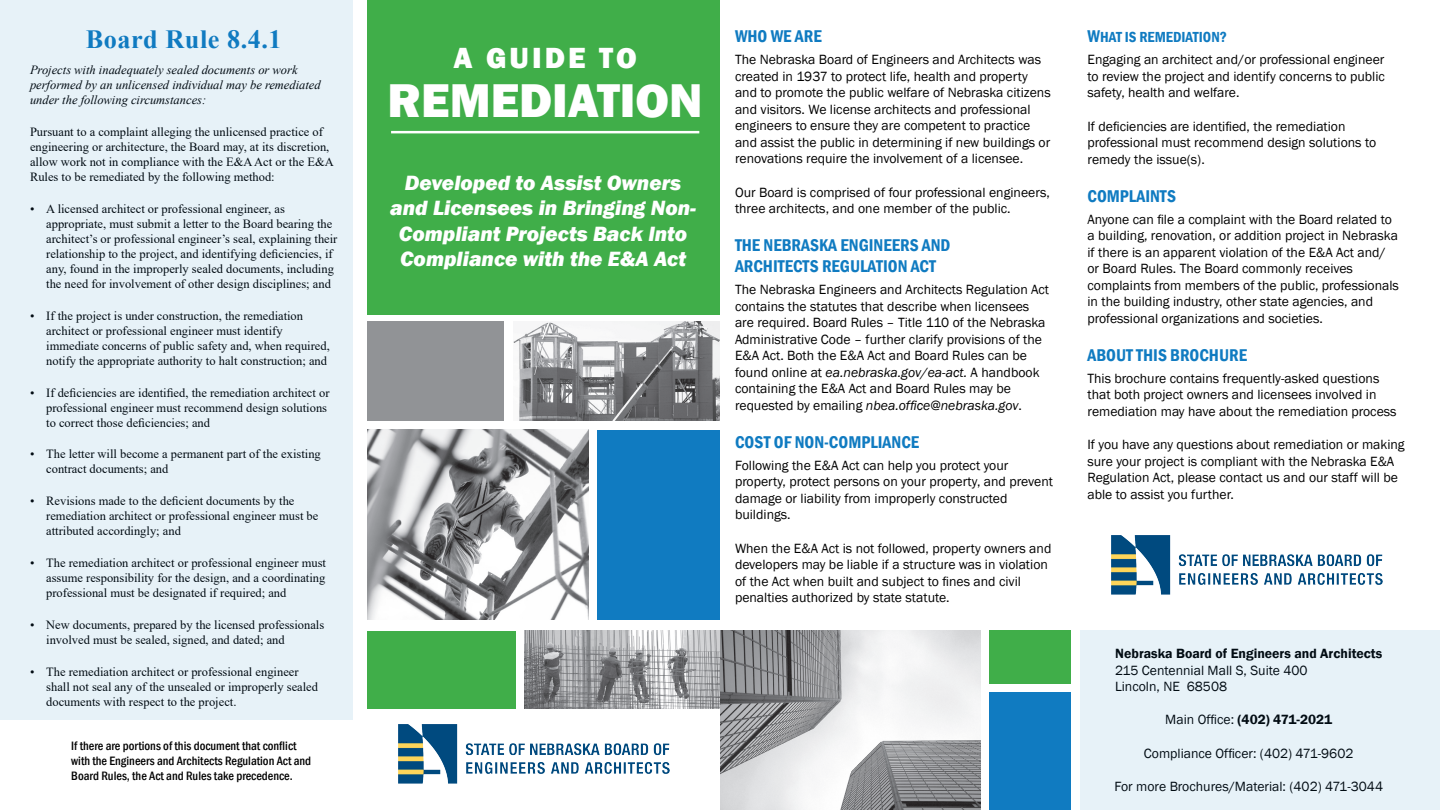
<style>
.page{position:relative;width:1440px;height:810px;background:#fff}
.page>*{position:absolute;margin:0;border:0;box-sizing:border-box;transform-origin:0 0}
.t1{font:800 48.75px "Franklin Gothic";color:#fff}
.t2{font:800 30px "Franklin Gothic";letter-spacing:.1em;color:#fff}
.t3{font:700 26.25px "Times New Roman";letter-spacing:.02em;color:#107bc1}
.t4{font:italic 800 21.25px/25.5px "Franklin Gothic";color:#fff;text-align:center}
.First_Page_Heading{font:600 condensed 17.5px/21px "Franklin Gothic";color:#107bc1}
.First_Page_Heading-2{font:600 condensed 15px "Franklin Gothic";color:#107bc1}
.Body_Text{font:13.75px/16.5px "Franklin Gothic";color:#000}
.Body_Text-2{font:600 13.75px "Franklin Gothic";color:#000}
.Rule_Text_Bulleted{font:12.5px/15px "Times New Roman";color:#000}
.Rule_Text{font:12.5px/15px "Times New Roman";color:#000}
.Rule_Text-2{font:500 condensed 12.5px/15px "Franklin Gothic";color:#000}
.Rule_Text-3{font:italic 12.5px/15px "Times New Roman";color:#000}
.s1{font-style:italic}
.s2{font-size:17.5px}
.s3{font-weight:400}
</style>
<div class="page">
<div style="left:368px;top:0;width:352px;height:315px;background:#40ae49"></div>
<hr style="left:391px;top:131px;width:308px;height:2px;background:#fff">
<img style="left:720px;top:631px;width:260px;height:179px">
<img style="left:368px;top:430px;width:221px;height:190px">
<img style="left:513px;top:322px;width:207px;height:99px">
<img style="left:525px;top:631px;width:195px;height:78px">
<div style="left:598px;top:430px;width:122px;height:190px;background:#107bc1"></div>
<div style="left:368px;top:322px;width:136px;height:99px;background:#919396"></div>
<div style="left:368px;top:631px;width:148px;height:78px;background:#40ae49"></div>
<div style="left:989px;top:630px;width:82px;height:53px;background:#40ae49"></div>
<div style="left:989px;top:692px;width:82px;height:118px;background:#107bc1"></div>
<img style="left:399px;top:724px;width:270px;height:60px">
<div style="left:0;top:0;width:352px;height:720px;background:#e7f2f8"></div>
<img style="left:1111px;top:535px;width:271px;height:59px">
<div style="left:1080px;top:630px;width:360px;height:180px;background:#e7f2f8"></div>
<p class="t3" style="left:86px;top:20px;width:198px">Board Rule 8.4.1</p>
<p class="Rule_Text-3" style="left:30px;top:62px;width:292px">Projects with inadequately sealed documents or work performed by an unlicensed individual may be remediated under the following circumstances:</p>
<p class="Rule_Text" style="left:30px;top:124px;width:305px">Pursuant to a complaint alleging the unlicensed practice of engineering or architecture, the Board may, at its discretion, allow work not in compliance with the E&amp;A Act or the E&amp;A Rules to be remediated by the following method:</p>
<p class="Rule_Text_Bulleted" style="left:46px;top:201px;width:293px;text-indent:-16px">• A licensed architect or professional engineer, as appropriate, must submit a letter to the Board bearing the architect’s or professional engineer’s seal, explaining their relationship to the project, and identifying deficiencies, if any, found in the improperly sealed documents, including the need for involvement of other design disciplines; and</p>
<p class="Rule_Text_Bulleted" style="left:46px;top:308px;width:285px;text-indent:-16px">• If the project is under construction, the remediation architect or professional engineer must identify immediate concerns of public safety and, when required, notify the appropriate authority to halt construction; and</p>
<p class="Rule_Text_Bulleted" style="left:46px;top:384px;width:285px;text-indent:-16px">• If deficiencies are identified, the remediation architect or professional engineer must recommend design solutions to correct those deficiencies; and</p>
<p class="Rule_Text_Bulleted" style="left:46px;top:446px;width:276px;text-indent:-16px">• The letter will become a permanent part of the existing contract documents; and</p>
<p class="Rule_Text_Bulleted" style="left:46px;top:493px;width:274px;text-indent:-16px">• Revisions made to the deficient documents by the remediation architect or professional engineer must be attributed accordingly; and</p>
<p class="Rule_Text_Bulleted" style="left:46px;top:555px;width:281px;text-align:justify;text-indent:-16px">• The remediation architect or professional engineer must assume responsibility for the design, and a coordinating professional must be designated if required; and</p>
<p class="Rule_Text_Bulleted" style="left:46px;top:617px;width:280px;text-indent:-16px">• New documents, prepared by the licensed professionals involved must be sealed, signed, and dated; and</p>
<p class="Rule_Text_Bulleted" style="left:46px;top:664px;width:273px;text-indent:-16px">• The remediation architect or professional engineer shall not seal any of the unsealed or improperly sealed documents with respect to the project.</p>
<p class="Rule_Text-2" style="left:71px;top:738px;width:241px">If there are portions of this document that conflict with the Engineers and Architects Regulation Act and<br>Board Rules, the Act and Rules take precedence.</p>
<p class="t2" style="left:453px;top:38px;width:185px">A GUIDE TO</p>
<p class="t1" style="left:388px;top:69px;width:317px">REMEDIATION</p>
<p class="t4" style="left:390px;top:170px;width:307px">Developed to Assist Owners and Licensees in Bringing Non-<br>Compliant Projects Back Into<br>Compliance with the E&amp;A Act</p>
<p class="First_Page_Heading" style="left:735px;top:26px;width:88px">WHO WE ARE</p>
<p class="Body_Text" style="left:735px;top:52px;width:317px">The Nebraska Board of Engineers and Architects was created in 1937 to protect life, health and property and to promote the public welfare of Nebraska citizens and visitors. We license architects and professional engineers to ensure they are competent to practice and assist the public in determining if new buildings or renovations require the involvement of a licensee.</p>
<p class="Body_Text" style="left:735px;top:184px;width:316px">Our Board is comprised of four professional engineers, three architects, and one member of the public.</p>
<p class="First_Page_Heading" style="left:735px;top:235px;width:217px">THE NEBRASKA ENGINEERS AND<br>ARCHITECTS REGULATION ACT</p>
<p class="Body_Text" style="left:735px;top:282px;width:316px">The Nebraska Engineers and Architects Regulation Act contains the statutes that describe when licensees are required. Board Rules – Title 110 of the Nebraska Administrative Code – further clarify provisions of the E&amp;A Act. Both the E&amp;A Act and Board Rules can be found online at <span class="s1">ea.nebraska.gov/ea-act.</span> A handbook containing the E&amp;A Act and Board Rules may be requested by emailing <span class="s1">nbea.office@nebraska.gov</span>.</p>
<p class="First_Page_Heading" style="left:735px;top:431px;width:186px">COST OF NON-COMPLIANCE</p>
<p class="Body_Text" style="left:735px;top:457px;width:320px">Following the E&amp;A Act can help you protect your property, protect persons on your property, and prevent damage or liability from improperly constructed buildings.</p>
<p class="Body_Text" style="left:735px;top:540px;width:318px">When the E&amp;A Act is not followed, property owners and developers may be liable if a structure was in violation of the Act when built and subject to fines and civil penalties authorized by state statute.</p>
<p class="First_Page_Heading-2" style="left:1088px;top:27px;width:141px"><span class="s2">W</span>HAT IS REMEDIATION?</p>
<p class="Body_Text" style="left:1088px;top:52px;width:299px;text-align:justify">Engaging an architect and/or professional engineer to review the project and identify concerns to public safety, health and welfare.</p>
<p class="Body_Text" style="left:1088px;top:118px;width:290px">If deficiencies are identified, the remediation professional must recommend design solutions to remedy the issue(s).</p>
<p class="First_Page_Heading" style="left:1088px;top:185px;width:90px">COMPLAINTS</p>
<p class="Body_Text" style="left:1088px;top:211px;width:313px">Anyone can file a complaint with the Board related to a building, renovation, or addition project in Nebraska if there is an apparent violation of the E&amp;A Act and/ or Board Rules. The Board commonly receives complaints from members of the public, professionals in the building industry, other state agencies, and professional organizations and societies.</p>
<p class="First_Page_Heading" style="left:1088px;top:344px;width:161px">ABOUT THIS BROCHURE</p>
<p class="Body_Text" style="left:1088px;top:370px;width:311px">This brochure contains frequently-asked questions that both project owners and licensees involved in remediation may have about the remediation process</p>
<p class="Body_Text" style="left:1088px;top:437px;width:319px">If you have any questions about remediation or making sure your project is compliant with the Nebraska E&amp;A Regulation Act, please contact us and our staff will be able to assist you further.</p>
<p class="Body_Text-2" style="left:1115px;top:645px;width:268px">Nebraska Board of Engineers and Architects</p>
<p class="Body_Text" style="left:1115px;top:662px;width:194px">215 Centennial Mall S, Suite 400</p>
<p class="Body_Text" style="left:1115px;top:678px;width:114px">Lincoln, NE 68508</p>
<p class="Body_Text-2" style="left:1165px;top:711px;width:168px"><span class="s3">Main Office:</span> (402) 471-2021</p>
<p class="Body_Text" style="left:1144px;top:745px;width:211px">Compliance Officer: (402) 471-9602</p>
<p class="Body_Text" style="left:1114px;top:779px;width:270px">For more Brochures/Material: (402) 471-3044</p>
</div>
